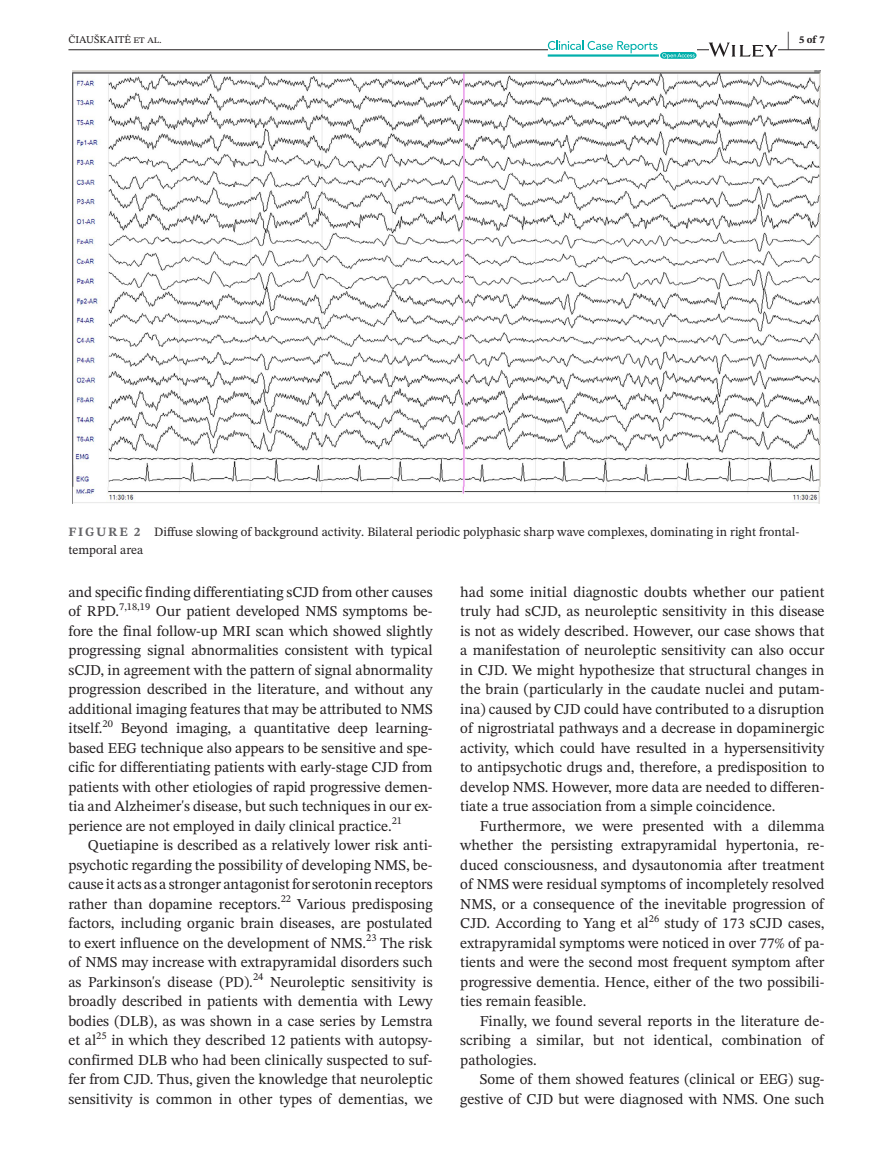
<style>
.page{position:relative;width:893px;height:1174px;background:#fff}
.page>*{position:absolute;margin:0;border:0;box-sizing:border-box;transform-origin:0 0}
.t1{font:700 21px "STIX Two Text";color:#231f20;scale:.42 1}
.t2{font:15px/19.5px "STIX Two Text";color:#231f20;text-align:justify}
.t3{font:12.75px/18px "STIX Two Text";color:#231f20}
.t4{font:10.5px "STIX Two Text";color:#231f20}
.t5{font:700 10.5px "STIX Two Text";color:#231f20}
.s1{font-weight:700;color:#636366}
</style>
<div class="page">
<hr style="left:68px;top:49px;width:756px;height:1px;background:#231f20">
<svg style="left:548px;top:41px;width:149px;height:18px"></svg>
<svg style="left:709px;top:43px;width:68px;height:14px"></svg>
<img style="left:72px;top:70px;width:749px;height:434px">
<h1 class="t1" style="left:787px;top:24px;width:8px">|</h1>
<p class="t4" style="left:68px;top:32px;width:95px">ČIAUŠKAITĖ et al.</p>
<p class="t5" style="left:799px;top:32px;width:27px">5 of 7</p>
<p class="t3" style="left:68px;top:523px;width:733px"><span class="s1">FIGURE 2</span> Diffuse slowing of background activity. Bilateral periodic polyphasic sharp wave complexes, dominating in right frontal&shy;temporal area</p>
<p class="t2" style="left:68px;top:582px;width:366px">and specific finding differentiating sCJD from other causes of RPD.</p>
<p class="t4" style="left:119px;top:598px;width:33px">7,18,19</p>
<p class="t2" style="left:68px;top:601px;width:366px;text-indent:87px">Our patient developed NMS symptoms be&shy;fore the final follow-up MRI scan which showed slightly progressing signal abnormalities consistent with typical sCJD, in agreement with the pattern of signal abnormality progression described in the literature, and without any additional imaging features that may be attributed to NMS itself.</p>
<p class="t4" style="left:103px;top:715px;width:12px">20</p>
<p class="t2" style="left:68px;top:718px;width:366px;text-indent:52px">Beyond imaging, a quantitative deep learning&shy;based EEG technique also appears to be sensitive and spe&shy;cific for differentiating patients with early-stage CJD from patients with other etiologies of rapid progressive demen&shy;tia and Alzheimer's disease, but such techniques in our ex&shy;perience are not employed in daily clinical practice.</p>
<p class="t4" style="left:392px;top:813px;width:12px">21</p>
<p class="t2" style="left:68px;top:835px;width:366px;text-indent:20px">Quetiapine is described as a relatively lower risk anti&shy;psychotic regarding the possibility of developing NMS, be&shy;cause it acts as a stronger antagonist for serotonin receptors rather than dopamine receptors.</p>
<p class="t4" style="left:281px;top:891px;width:12px">22</p>
<p class="t2" style="left:68px;top:894px;width:366px;text-indent:229px">Various predisposing factors, including organic brain diseases, are postulated to exert influence on the development of NMS.</p>
<p class="t4" style="left:366px;top:930px;width:12px">23</p>
<p class="t2" style="left:68px;top:933px;width:366px;text-indent:312px">The risk of NMS may increase with extrapyramidal disorders such as Parkinson's disease (PD).</p>
<p class="t4" style="left:253px;top:969px;width:12px">24</p>
<p class="t2" style="left:68px;top:972px;width:366px;text-indent:202px">Neuroleptic sensitivity is broadly described in patients with dementia with Lewy bodies (DLB), as was shown in a case series by Lemstra et al</p>
<p class="t4" style="left:96px;top:1027px;width:12px">25</p>
<p class="t2" style="left:68px;top:1030px;width:366px;text-indent:43px">in which they described 12 patients with autopsy&shy;confirmed DLB who had been clinically suspected to suf&shy;fer from CJD. Thus, given the knowledge that neuroleptic sensitivity is common in other types of dementias, we</p>
<p class="t2" style="left:460px;top:582px;width:366px">had some initial diagnostic doubts whether our patient truly had sCJD, as neuroleptic sensitivity in this disease is not as widely described. However, our case shows that a manifestation of neuroleptic sensitivity can also occur in CJD. We might hypothesize that structural changes in the brain (particularly in the caudate nuclei and putam&shy;ina) caused by CJD could have contributed to a disruption of nigrostriatal pathways and a decrease in dopaminergic activity, which could have resulted in a hypersensitivity to antipsychotic drugs and, therefore, a predisposition to develop NMS. However, more data are needed to differen&shy;tiate a true association from a simple coincidence.</p>
<p class="t2" style="left:460px;top:816px;width:366px;text-indent:19px">Furthermore, we were presented with a dilemma whether the persisting extrapyramidal hypertonia, re&shy;duced consciousness, and dysautonomia after treatment of NMS were residual symptoms of incompletely resolved NMS, or a consequence of the inevitable progression of CJD. According to Yang et al<sup>26</sup> study of 173 sCJD cases, extrapyramidal symptoms were noticed in over 77% of pa&shy;tients and were the second most frequent symptom after progressive dementia. Hence, either of the two possibili&shy;ties remain feasible.</p>
<p class="t2" style="left:460px;top:1011px;width:366px;text-indent:20px">Finally, we found several reports in the literature de&shy;scribing a similar, but not identical, combination of pathologies.</p>
<p class="t2" style="left:460px;top:1069px;width:366px;text-align:right">Some of them showed features (clinical or EEG) sug&shy;gestive of CJD but were diagnosed with NMS. One such</p>
</div>
